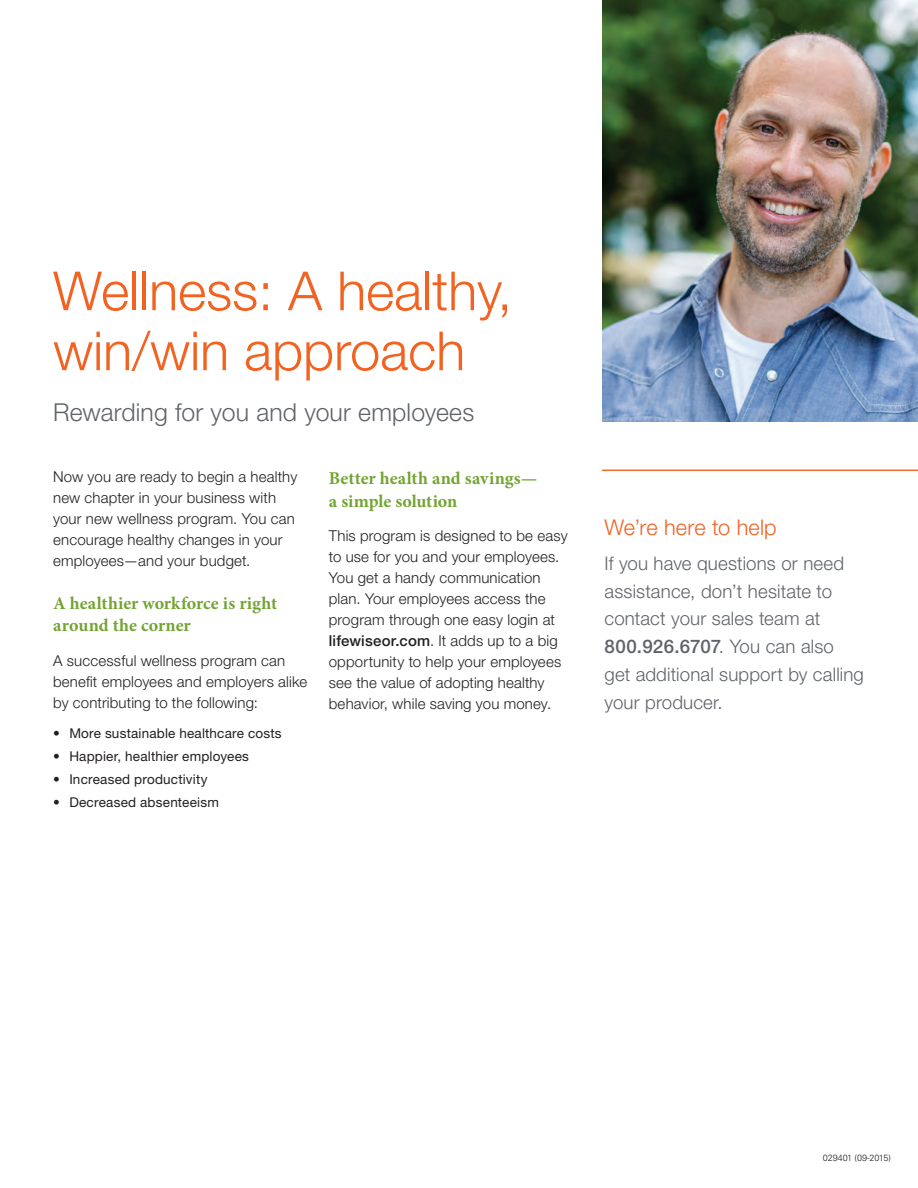
<style>
.page{position:relative;width:918px;height:1188px;background:#fff}
.page>*{position:absolute;margin:0;border:0;box-sizing:border-box;transform-origin:0 0}
.Title_36_40{font:300 54px/60px "Helvetica Neue LT Std";color:#f26221}
.Sub-Title{font:300 24.75px "Helvetica Neue LT Std";letter-spacing:.005em;color:#5f6369}
.Intro_Text_14_5_20_5{font:300 21.75px "Helvetica Neue LT Std";letter-spacing:.005em;color:#f26221}
.Intro_Text_12_5_18_5{font:300 18.75px/27.8px "Helvetica Neue LT Std";letter-spacing:.01em;color:#5f6369}
.Sub-Head_12_15{font:700 18px/22.5px "Minion Pro";color:#73a432}
.Body_10_14{font:300 15px/21px "Helvetica Neue LT Std";letter-spacing:.01em;color:#231f20}
.t1{font:13.5px "Helvetica Neue LT Std";letter-spacing:.015em;color:#231f20}
.Item{font:300 9px "Univers LT Std";color:#231f20}
.s1{font-weight:500}
</style>
<div class="page">
<img style="left:602px;top:0;width:316px;height:421px">
<hr style="left:602px;top:470px;width:316px;height:1px;background:#f26221">
<p class="Title_36_40" style="left:53px;top:260px;width:461px">Wellness: A healthy, win/win approach</p>
<p class="Sub-Title" style="left:53px;top:397px;width:423px">Rewarding for you and your employees</p>
<p class="Body_10_14" style="left:53px;top:466px;width:246px">Now you are ready to begin a healthy new chapter in your business with your new wellness program. You can encourage healthy changes in your employees—and your budget.</p>
<p class="Sub-Head_12_15" style="left:53px;top:591px;width:226px">A healthier workforce is right around the corner</p>
<p class="Body_10_14" style="left:53px;top:649px;width:256px">A successful wellness program can benefit employees and employers alike by contributing to the following:</p>
<p class="t1" style="left:53px;top:725px;width:230px">• More sustainable healthcare costs</p>
<p class="t1" style="left:53px;top:748px;width:197px">• Happier, healthier employees</p>
<p class="t1" style="left:53px;top:771px;width:156px">• Increased productivity</p>
<p class="t1" style="left:53px;top:794px;width:167px">• Decreased absenteeism</p>
<p class="Sub-Head_12_15" style="left:329px;top:467px;width:210px">Better health and savings— a simple solution</p>
<p class="Body_10_14" style="left:329px;top:525px;width:240px">This program is designed to be easy to use for you and your employees.<br>You get a handy communication plan. Your employees access the program through one easy login at <span class="s1">lifewiseor.com</span>. It adds up to a big opportunity to help your employees see the value of adopting healthy behavior, while saving you money.</p>
<p class="Intro_Text_14_5_20_5" style="left:605px;top:514px;width:174px">We’re here to help</p>
<p class="Intro_Text_12_5_18_5" style="left:605px;top:549px;width:261px">If you have questions or need assistance, don’t hesitate to contact your sales team at<br><span class="s1">800.926.6707</span>. You can also get additional support by calling your producer.</p>
<p class="Item" style="left:823px;top:1152px;width:70px">029401 (09-2015)</p>
</div>
